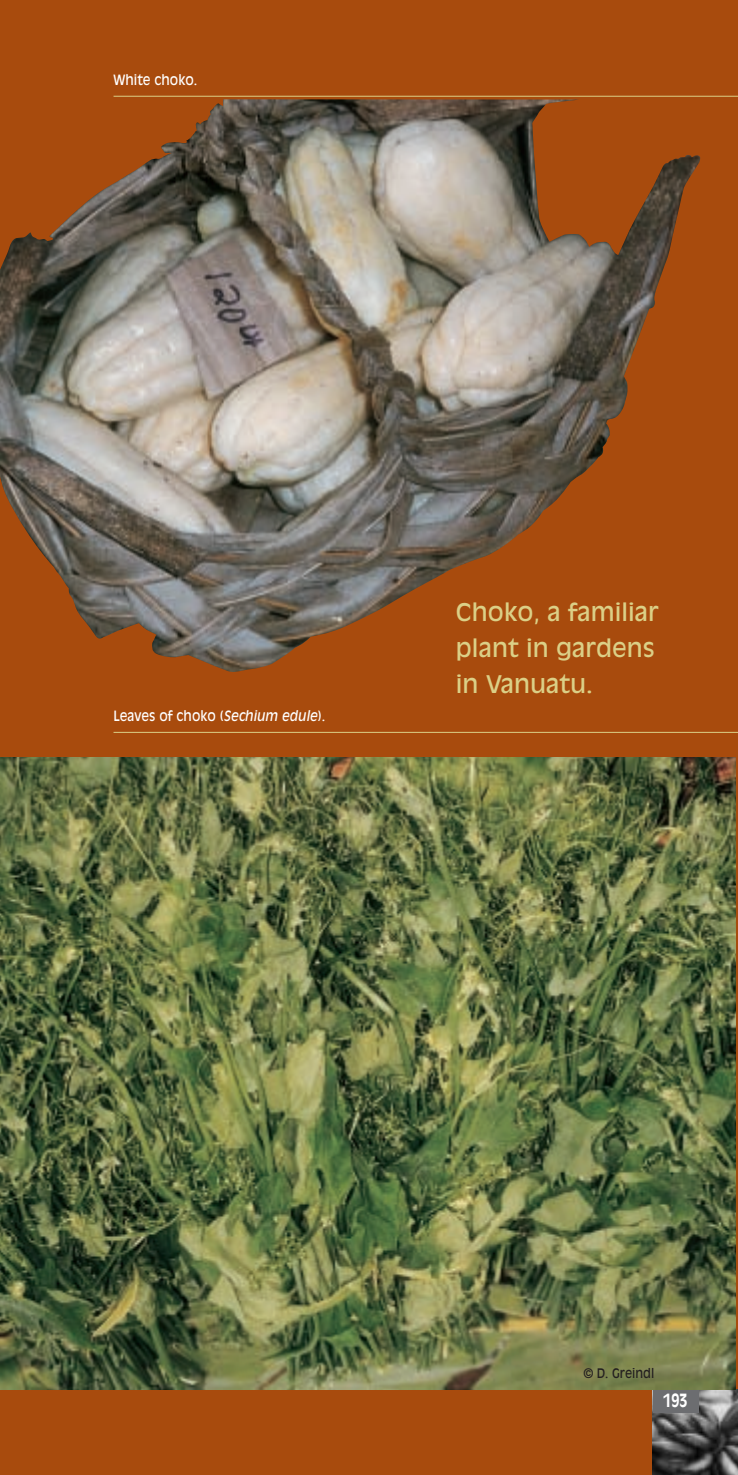
<style>
.page{position:relative;width:738px;height:1475px;background:#fff}
.page>*{position:absolute;margin:0;border:0;box-sizing:border-box;transform-origin:0 0}
.t1{font:24px/36px "Antique Olive";color:#dbd087}
.t2{font:700 18px "Antique Olive";color:#fff;scale:.8 1}
.t3{font:14px "Antique Olive";color:#fff;scale:.9 1}
.t4{font:13px "Antique Olive";color:#231f20;scale:.9 1}
.s1{font-style:italic}
</style>
<div class="page">
<div style="left:0;top:0;width:737px;height:1474px;background:#a84b0d"></div>
<img style="left:652px;top:1389px;width:85px;height:85px">
<div style="left:652px;top:1389px;width:45px;height:23px;background:#6c6d70"></div>
<img style="left:0;top:757px;width:734px;height:632px">
<hr style="left:113px;top:732px;width:624px;height:1px;background:#dbd087">
<img style="left:0;top:99px;width:700px;height:573px">
<hr style="left:113px;top:96px;width:624px;height:1px;background:#dbd087">
<p class="t3" style="left:113px;top:74px;width:94px">White choko.</p>
<p class="t3" style="left:113px;top:709px;width:236px">Leaves of choko (<span class="s1">Sechium edule</span>).</p>
<h1 class="t1" style="left:455px;top:595px;width:204px">Choko, a familiar plant in gardens in Vanuatu.</h1>
<p class="t4" style="left:583px;top:1367px;width:80px">© D. Greindl</p>
<p class="t2" style="left:663px;top:1392px;width:32px">193</p>
</div>
